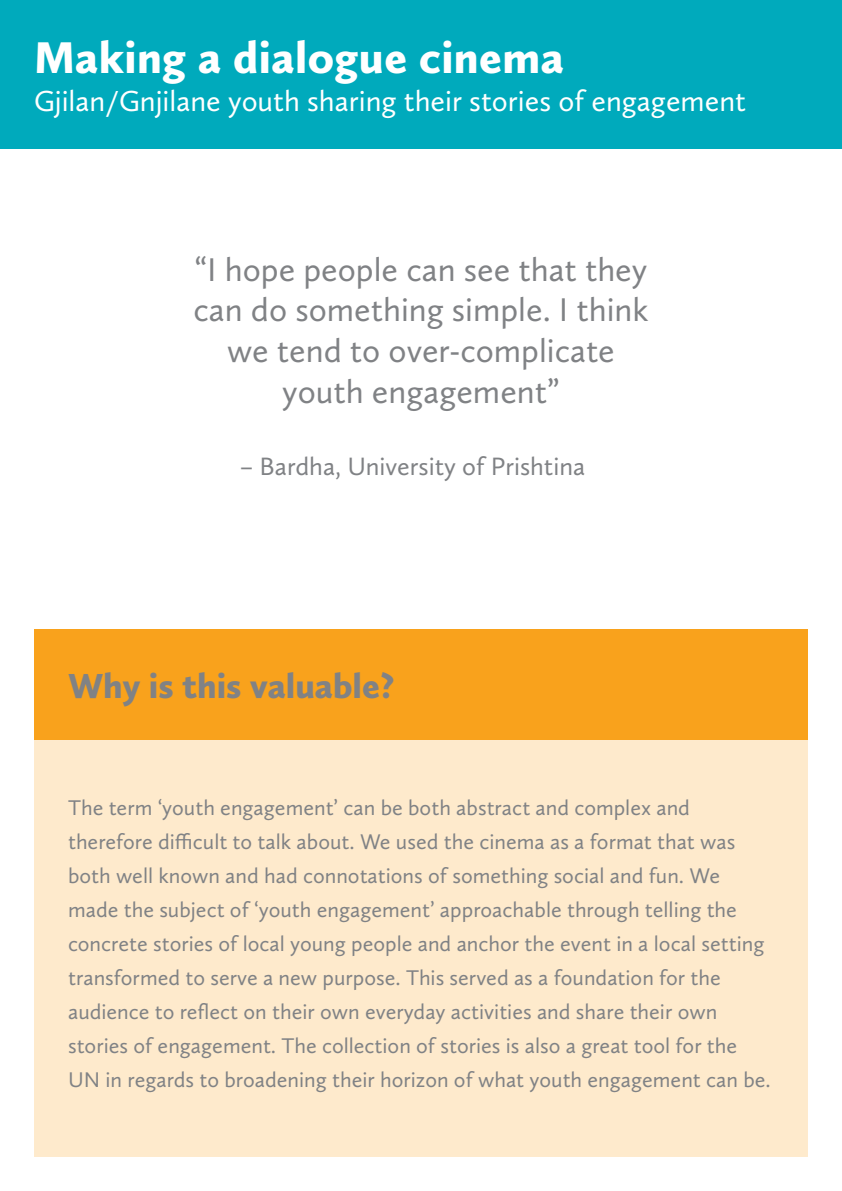
<style>
.page{position:relative;width:842px;height:1191px;background:#fff}
.page>*{position:absolute;margin:0;border:0;box-sizing:border-box;transform-origin:0 0}
.Head{font:900 46px "Calluna Sans";letter-spacing:.01em;color:#fff}
.Valuable{font:900 36px "Calluna Sans";color:#808285}
.t1{font:34px/40.8px "Calluna Sans";color:#808285;text-align:center}
.Subhead{font:30px "Calluna Sans";color:#fff}
.Quote_auther{font:26px "Calluna Sans";color:#808285}
.Copy{font:22px/34px "Calluna Sans";color:#808285}
</style>
<div class="page">
<div style="left:0;top:0;width:842px;height:149px;background:#00aabc"></div>
<div style="left:34px;top:629px;width:774px;height:528px;background:#feeacc"></div>
<div style="left:34px;top:629px;width:774px;height:111px;background:#f9a21c"></div>
<p class="Head" style="left:34px;top:28px;width:531px">Making a dialogue cinema</p>
<p class="Subhead" style="left:34px;top:82px;width:713px">Gjilan/Gnjilane youth sharing their stories of engagement</p>
<p class="t1" style="left:193px;top:248px;width:457px">“I hope people can see that they can do something simple. I think we tend to over-complicate youth engagement”</p>
<p class="Quote_auther" style="left:240px;top:450px;width:347px">– Bardha, University of Prishtina</p>
<p class="Valuable" style="left:68px;top:663px;width:328px">Why is this valuable?</p>
<p class="Copy" style="left:68px;top:790px;width:704px">The term ‘youth engagement’ can be both abstract and complex and therefore difficult to talk about. We used the cinema as a format that was both well known and had connotations of something social and fun. We made the subject of ‘youth engagement’ approachable through telling the concrete stories of local young people and anchor the event in a local setting transformed to serve a new purpose. This served as a foundation for the audience to reflect on their own everyday activities and share their own stories of engagement. The collection of stories is also a great tool for the UN in regards to broadening their horizon of what youth engagement can be.</p>
</div>
